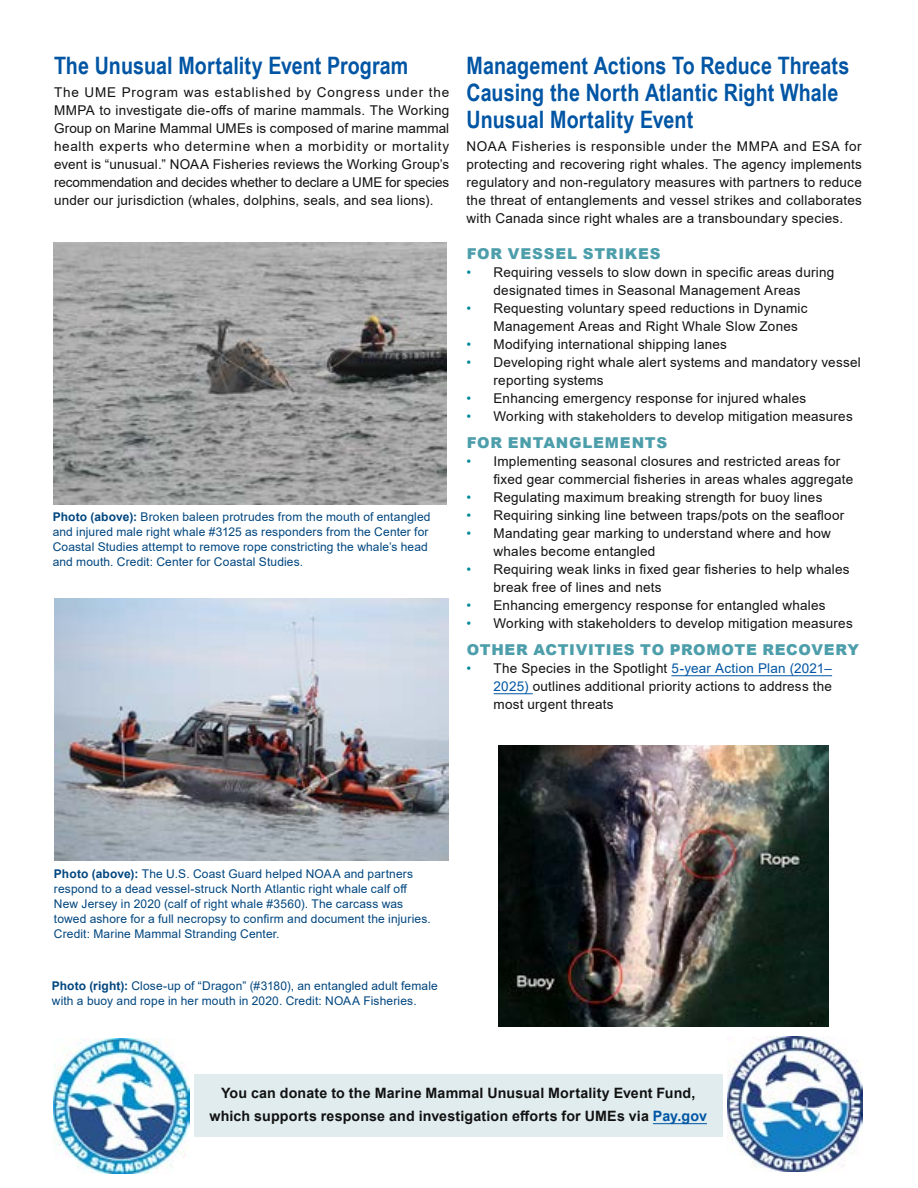
<style>
.page{position:relative;width:918px;height:1188px;background:#fff}
.page>*{position:absolute;margin:0;border:0;box-sizing:border-box;transform-origin:0 0}
.t1{font:700 24px/27px "Arial Narrow";letter-spacing:.005em;color:#0055a4}
.t2{font:900 15px "Arial";letter-spacing:.05em;color:#4d9eab}
.t3{font:700 14.25px/22.5px "Arial";letter-spacing:.01em;color:#121212;text-align:center}
.t4{font:13.5px/18px "Arial";letter-spacing:.015em;color:#121212}
.t5{font:12px/15px "Arial";letter-spacing:.01em;color:#00467f}
.s1{font-weight:700}
.s2{color:#008998}
.s3{color:#0055a4}
</style>
<div class="page">
<hr style="left:671px;top:675px;width:161px;height:1px;background:#0055a4">
<hr style="left:494px;top:693px;width:39px;height:1px;background:#0055a4">
<div style="left:194px;top:1074px;width:528px;height:63px;background:#e0ecee"></div>
<hr style="left:653px;top:1123px;width:54px;height:1px;background:#0055a4">
<img style="left:53px;top:242px;width:394px;height:262px">
<img style="left:55px;top:598px;width:393px;height:263px">
<img style="left:727px;top:1037px;width:135px;height:135px">
<img style="left:54px;top:1039px;width:135px;height:135px">
<img style="left:499px;top:745px;width:329px;height:281px">
<h1 class="t1" style="left:54px;top:51px;width:356px">The Unusual Mortality Event Program</h1>
<p class="t4" style="left:54px;top:83px;width:397px;text-align:justify">The UME Program was established by Congress under the MMPA to investigate die-offs of marine mammals. The Working Group on Marine Mammal UMEs is composed of marine mammal health experts who determine when a morbidity or mortality event is “unusual.” NOAA Fisheries reviews the Working Group’s recommendation and decides whether to declare a UME for species under our jurisdiction (whales, dolphins, seals, and sea lions).</p>
<p class="t5" style="left:53px;top:509px;width:379px"><span class="s1">Photo (above):</span> Broken baleen protrudes from the mouth of entangled and injured male right whale #3125 as responders from the Center for Coastal Studies attempt to remove rope constricting the whale’s head and mouth. Credit: Center for Coastal Studies.</p>
<h1 class="t1" style="left:467px;top:51px;width:384px">Management Actions To Reduce Threats<br>Causing the North Atlantic Right Whale<br>Unusual Mortality Event</h1>
<p class="t4" style="left:467px;top:137px;width:397px;text-align:justify">NOAA Fisheries is responsible under the MMPA and ESA for protecting and recovering right whales. The agency implements regulatory and non-regulatory measures with partners to reduce the threat of entanglements and vessel strikes and collaborates with Canada since right whales are a transboundary species.</p>
<p class="t2" style="left:467px;top:243px;width:195px">FOR VESSEL STRIKES</p>
<p class="t4" style="left:467px;top:263px;width:369px;text-align:center"><span class="s2">•</span> Requiring vessels to slow down in specific areas during designated times in Seasonal Management Areas</p>
<p class="t4" style="left:494px;top:299px;width:316px;text-indent:-27px"><span class="s2">•</span> Requesting voluntary speed reductions in Dynamic<br>Management Areas and Right Whale Slow Zones</p>
<p class="t4" style="left:467px;top:335px;width:262px"><span class="s2">•</span> Modifying international shipping lanes</p>
<p class="t4" style="left:494px;top:353px;width:369px;text-indent:-27px"><span class="s2">•</span> Developing right whale alert systems and mandatory vessel reporting systems</p>
<p class="t4" style="left:467px;top:389px;width:341px"><span class="s2">•</span> Enhancing emergency response for injured whales</p>
<p class="t4" style="left:467px;top:407px;width:388px"><span class="s2">•</span> Working with stakeholders to develop mitigation measures</p>
<p class="t2" style="left:467px;top:432px;width:202px">FOR ENTANGLEMENTS</p>
<p class="t4" style="left:494px;top:452px;width:361px;text-indent:-27px"><span class="s2">•</span> Implementing seasonal closures and restricted areas for fixed gear commercial fisheries in areas whales aggregate</p>
<p class="t4" style="left:467px;top:488px;width:357px"><span class="s2">•</span> Regulating maximum breaking strength for buoy lines</p>
<p class="t4" style="left:467px;top:506px;width:379px"><span class="s2">•</span> Requiring sinking line between traps/pots on the seafloor</p>
<p class="t4" style="left:494px;top:524px;width:339px;text-indent:-27px"><span class="s2">•</span> Mandating gear marking to understand where and how whales become entangled</p>
<p class="t4" style="left:494px;top:560px;width:358px;text-indent:-27px"><span class="s2">•</span> Requiring weak links in fixed gear fisheries to help whales break free of lines and nets</p>
<p class="t4" style="left:467px;top:596px;width:361px"><span class="s2">•</span> Enhancing emergency response for entangled whales</p>
<p class="t4" style="left:467px;top:614px;width:388px"><span class="s2">•</span> Working with stakeholders to develop mitigation measures</p>
<p class="t2" style="left:467px;top:639px;width:394px">OTHER ACTIVITIES TO PROMOTE RECOVERY</p>
<p class="t4" style="left:494px;top:659px;width:340px;text-align:justify;text-indent:-27px"><span class="s2">•</span> The Species in the Spotlight <span class="s3">5-year Action Plan (2021– 2025)</span> outlines additional priority actions to address the most urgent threats</p>
<p class="t5" style="left:54px;top:867px;width:378px"><span class="s1">Photo (above):</span> The U.S. Coast Guard helped NOAA and partners respond to a dead vessel-struck North Atlantic right whale calf off New Jersey in 2020 (calf of right whale #3560). The carcass was towed ashore for a full necropsy to confirm and document the injuries.<br>Credit: Marine Mammal Stranding Center.</p>
<p class="t5" style="left:52px;top:979px;width:388px"><span class="s1">Photo (right):</span> Close-up of “Dragon” (#3180), an entangled adult female with a buoy and rope in her mouth in 2020. Credit: NOAA Fisheries.</p>
<p class="t3" style="left:209px;top:1082px;width:499px">You can donate to the Marine Mammal Unusual Mortality Event Fund, which supports response and investigation efforts for UMEs via <span class="s3">Pay.gov</span></p>
</div>
